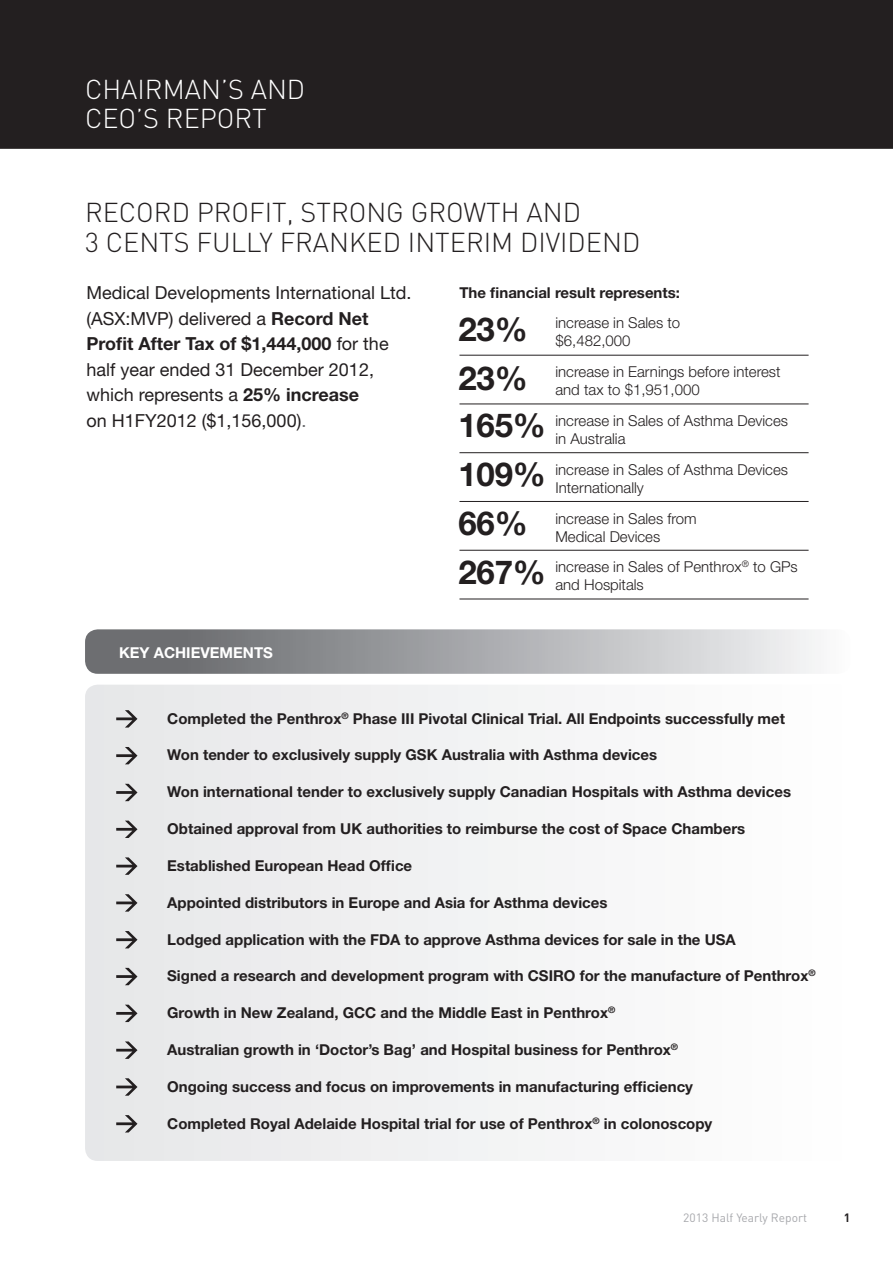
<style>
.page{position:relative;width:893px;height:1263px;background:#fff}
.page>*{position:absolute;margin:0;border:0;box-sizing:border-box;transform-origin:0 0}
.body_copy{font:700 33px "Helvetica Neue";letter-spacing:-.005em;color:#231f20}
.Header_caps_light{font:300 27px/30px "DIN";color:#231f20}
.Header_caps_light-2{font:300 27px/28.5px "DIN";color:#fff}
.Light_blue_section_i{font:18px/25.5px "Helvetica Neue";color:#231f20}
.body_copy-2{font:700 15px "Helvetica Neue";color:#231f20}
.body_copy-3{font:300 15px/18px "Helvetica Neue";color:#231f20}
.Small_Sub_Magenta{font:700 15px "Helvetica Neue";color:#fff}
.pullout{font:12px "DIN";color:#a8a9ad}
.pullout-2{font:700 12px "DIN";color:#231f20}
.s1{font-weight:700}
.s2{color:#6c6d70}
</style>
<div class="page">
<svg style="left:85px;top:629px;width:730px;height:45px;background:#a6a8aa"></svg>
<div style="left:0;top:0;width:893px;height:149px;background:#231f20"></div>
<hr style="left:459px;top:355px;width:350px;height:1px;background:#231f20">
<hr style="left:459px;top:404px;width:350px;height:1px;background:#231f20">
<hr style="left:459px;top:452px;width:350px;height:1px;background:#231f20">
<hr style="left:459px;top:501px;width:350px;height:1px;background:#231f20">
<hr style="left:459px;top:550px;width:350px;height:1px;background:#231f20">
<hr style="left:459px;top:599px;width:350px;height:1px;background:#231f20">
<div style="left:85px;top:685px;width:460px;height:476px;background:#eeeeef"></div>
<svg style="left:116px;top:710px;width:21px;height:17px"></svg>
<svg style="left:116px;top:747px;width:21px;height:17px"></svg>
<svg style="left:116px;top:784px;width:21px;height:17px"></svg>
<svg style="left:116px;top:821px;width:21px;height:17px"></svg>
<svg style="left:116px;top:857px;width:21px;height:18px"></svg>
<svg style="left:116px;top:894px;width:21px;height:18px"></svg>
<svg style="left:116px;top:931px;width:21px;height:17px"></svg>
<svg style="left:116px;top:968px;width:21px;height:17px"></svg>
<svg style="left:116px;top:1005px;width:21px;height:17px"></svg>
<svg style="left:116px;top:1041px;width:21px;height:18px"></svg>
<svg style="left:116px;top:1078px;width:21px;height:18px"></svg>
<svg style="left:116px;top:1115px;width:21px;height:17px"></svg>
<p class="Header_caps_light-2" style="left:85px;top:74px;width:222px">CHAIRMAN’S AND<br>CEO’S REPORT</p>
<p class="Header_caps_light" style="left:85px;top:196px;width:557px">RECORD PROFIT, STRONG GROWTH AND<br>3 CENTS FULLY FRANKED INTERIM DIVIDEND</p>
<p class="Light_blue_section_i" style="left:87px;top:280px;width:327px">Medical Developments International Ltd. (ASX:MVP) delivered a <span class="s1">Record Net Profit After Tax of $1,444,000</span> for the half year ended 31 December 2012, which represents a <span class="s1">25% increase<br></span>on H1FY2012 ($1,156,000)<span class="s2">.</span></p>
<p class="body_copy-2" style="left:459px;top:283px;width:222px">The financial result represents:</p>
<p class="body_copy" style="left:458px;top:309px;width:71px">23%</p>
<p class="body_copy" style="left:458px;top:358px;width:71px">23%</p>
<p class="body_copy" style="left:458px;top:405px;width:89px">165%</p>
<p class="body_copy" style="left:458px;top:454px;width:89px">109%</p>
<p class="body_copy" style="left:458px;top:503px;width:71px">66%</p>
<p class="body_copy" style="left:458px;top:551px;width:89px">267%</p>
<p class="body_copy-3" style="left:555px;top:314px;width:126px">increase in Sales to $6,482,000</p>
<p class="body_copy-3" style="left:555px;top:363px;width:227px">increase in Earnings before interest and tax to $1,951,000</p>
<p class="body_copy-3" style="left:555px;top:411px;width:234px">increase in Sales of Asthma Devices in Australia</p>
<p class="body_copy-3" style="left:555px;top:460px;width:234px">increase in Sales of Asthma Devices<br>Internationally</p>
<p class="body_copy-3" style="left:555px;top:509px;width:143px">increase in Sales from<br>Medical Devices</p>
<p class="body_copy-3" style="left:555px;top:558px;width:244px">increase in Sales of Penthrox<sup>®</sup> to GPs and Hospitals</p>
<p class="Small_Sub_Magenta" style="left:119px;top:643px;width:155px">KEY ACHIEVEMENTS</p>
<p class="body_copy-2" style="left:167px;top:709px;width:619px">Completed the Penthrox<sup>®</sup> Phase III Pivotal Clinical Trial. All Endpoints successfully met</p>
<p class="body_copy-2" style="left:167px;top:746px;width:491px">Won tender to exclusively supply GSK Australia with Asthma devices</p>
<p class="body_copy-2" style="left:167px;top:783px;width:625px">Won international tender to exclusively supply Canadian Hospitals with Asthma devices</p>
<p class="body_copy-2" style="left:167px;top:819px;width:580px">Obtained approval from UK authorities to reimburse the cost of Space Chambers</p>
<p class="body_copy-2" style="left:167px;top:856px;width:246px">Established European Head Office</p>
<p class="body_copy-2" style="left:167px;top:893px;width:442px">Appointed distributors in Europe and Asia for Asthma devices</p>
<p class="body_copy-2" style="left:167px;top:930px;width:570px">Lodged application with the FDA to approve Asthma devices for sale in the USA</p>
<p class="body_copy-2" style="left:167px;top:967px;width:650px">Signed a research and development program with CSIRO for the manufacture of Penthrox<sup>®</sup></p>
<p class="body_copy-2" style="left:167px;top:1003px;width:450px">Growth in New Zealand, GCC and the Middle East in Penthrox<sup>®</sup></p>
<p class="body_copy-2" style="left:167px;top:1040px;width:512px">Australian growth in ‘Doctor’s Bag’ and Hospital business for Penthrox<sup>®</sup></p>
<p class="body_copy-2" style="left:167px;top:1077px;width:527px">Ongoing success and focus on improvements in manufacturing efficiency</p>
<p class="body_copy-2" style="left:167px;top:1114px;width:547px">Completed Royal Adelaide Hospital trial for use of Penthrox<sup>®</sup> in colonoscopy</p>
<p class="pullout" style="left:683px;top:1210px;width:125px">2013 Half Yearly Report</p>
<p class="pullout-2" style="left:844px;top:1210px;width:8px">1</p>
</div>
